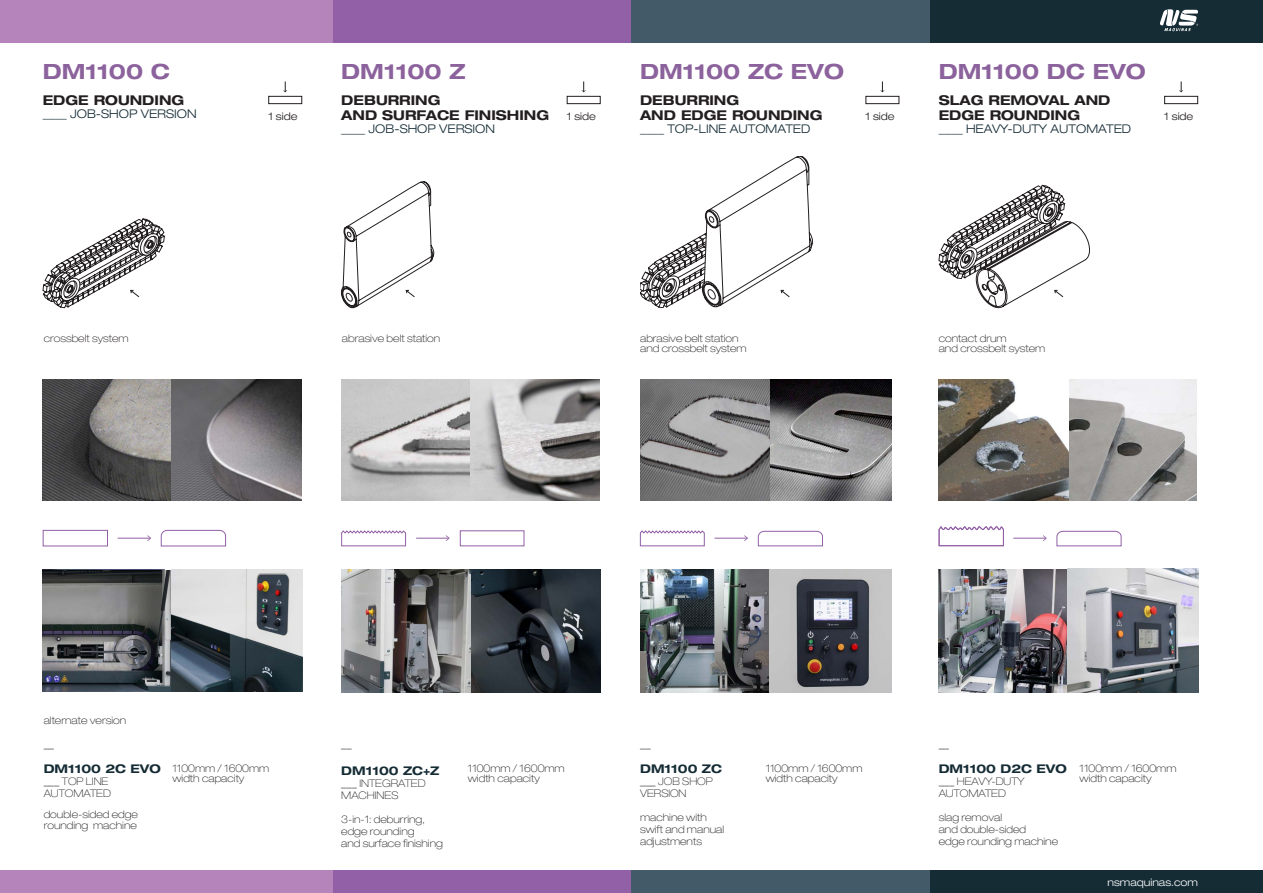
<style>
.page{position:relative;width:1263px;height:893px;background:#fff}
.page>*{position:absolute;margin:0;border:0;box-sizing:border-box;transform-origin:0 0}
.t1{font:700 expanded 21px "Helvetica Neue LT Std";color:#8c629d}
.t2{font:700 expanded 13.5px "Helvetica Neue LT Std";color:#231f20}
.t3{font:300 expanded 12px "Helvetica Neue LT Std";color:#152c35}
.t4{font:700 expanded 12px "Helvetica Neue LT Std";color:#152c35}
.t5{font:100 expanded 10.5px/12px "Helvetica Neue LT Std";color:#231f20}
.t6{font:300 expanded 10.5px "Helvetica Neue LT Std";color:#231f20}
.t7{font:300 expanded 10.5px "Helvetica Neue LT Std";color:#fff}
</style>
<div class="page">
<img style="left:640px;top:569px;width:252px;height:124px">
<svg style="left:283px;top:81px;width:4px;height:11px"></svg>
<div style="left:268px;top:96px;width:34px;height:8px;border:1px solid #231f20"></div>
<img style="left:341px;top:569px;width:259px;height:123px">
<img style="left:939px;top:569px;width:259px;height:124px">
<img style="left:43px;top:380px;width:258px;height:121px">
<img style="left:640px;top:380px;width:252px;height:121px">
<div style="left:333px;top:0;width:298px;height:42px;background:#9260a6"></div>
<div style="left:930px;top:0;width:333px;height:42px;background:#152c35"></div>
<div style="left:333px;top:871px;width:298px;height:22px;background:#9260a6"></div>
<div style="left:930px;top:871px;width:333px;height:22px;background:#152c35"></div>
<svg style="left:582px;top:81px;width:4px;height:11px"></svg>
<div style="left:567px;top:96px;width:34px;height:8px;border:1px solid #231f20"></div>
<svg style="left:880px;top:81px;width:4px;height:11px"></svg>
<div style="left:865px;top:96px;width:34px;height:8px;border:1px solid #231f20"></div>
<svg style="left:1179px;top:81px;width:4px;height:11px"></svg>
<div style="left:1164px;top:96px;width:34px;height:8px;border:1px solid #231f20"></div>
<svg style="left:341px;top:530px;width:65px;height:17px"></svg>
<svg style="left:1056px;top:531px;width:66px;height:16px"></svg>
<svg style="left:938px;top:526px;width:66px;height:20px"></svg>
<svg style="left:43px;top:530px;width:183px;height:16px"></svg>
<img style="left:939px;top:380px;width:258px;height:121px">
<img style="left:341px;top:380px;width:258px;height:121px">
<img style="left:43px;top:569px;width:259px;height:123px">
<svg style="left:1160px;top:9px;width:38px;height:22px"></svg>
<svg style="left:43px;top:218px;width:122px;height:90px"></svg>
<svg style="left:341px;top:181px;width:93px;height:127px"></svg>
<svg style="left:640px;top:156px;width:173px;height:152px"></svg>
<svg style="left:938px;top:185px;width:152px;height:124px"></svg>
<div style="left:460px;top:530px;width:64px;height:16px;border:1px solid #9260a6"></div>
<svg style="left:639px;top:530px;width:66px;height:17px"></svg>
<svg style="left:757px;top:531px;width:66px;height:16px"></svg>
<hr style="left:416px;top:538px;width:33px;height:1px;background:#9260a6">
<svg style="left:446px;top:535px;width:4px;height:6px"></svg>
<hr style="left:714px;top:538px;width:33px;height:1px;background:#9260a6">
<svg style="left:744px;top:535px;width:4px;height:6px"></svg>
<hr style="left:1013px;top:538px;width:33px;height:1px;background:#9260a6">
<svg style="left:1043px;top:535px;width:4px;height:6px"></svg>
<div style="left:0;top:0;width:333px;height:42px;background:#b484ba"></div>
<div style="left:0;top:871px;width:333px;height:22px;background:#b484ba"></div>
<div style="left:631px;top:0;width:299px;height:43px;background:#435a68"></div>
<div style="left:631px;top:871px;width:299px;height:22px;background:#435a68"></div>
<p class="t1" style="left:43px;top:58px;width:129px">DM1100 C</p>
<p class="t2" style="left:43px;top:91px;width:143px">EDGE ROUNDING</p>
<p class="t3" style="left:43px;top:107px;width:155px">____ JOB-SHOP VERSION</p>
<p class="t6" style="left:268px;top:110px;width:31px">1 side</p>
<p class="t1" style="left:341px;top:58px;width:126px">DM1100 Z</p>
<p class="t2" style="left:341px;top:91px;width:101px">DEBURRING</p>
<p class="t2" style="left:341px;top:106px;width:209px">AND SURFACE FINISHING</p>
<p class="t3" style="left:341px;top:122px;width:155px">____ JOB-SHOP VERSION</p>
<p class="t1" style="left:939px;top:58px;width:208px">DM1100 DC EVO</p>
<p class="t2" style="left:939px;top:91px;width:173px">SLAG REMOVAL AND</p>
<p class="t2" style="left:939px;top:106px;width:143px">EDGE ROUNDING</p>
<p class="t3" style="left:939px;top:122px;width:194px">____ HEAVY-DUTY AUTOMATED</p>
<p class="t1" style="left:640px;top:58px;width:205px">DM1100 ZC EVO</p>
<p class="t2" style="left:640px;top:92px;width:101px">DEBURRING</p>
<p class="t2" style="left:640px;top:107px;width:184px">AND EDGE ROUNDING</p>
<p class="t3" style="left:640px;top:122px;width:172px">____ TOP-LINE AUTOMATED</p>
<p class="t6" style="left:567px;top:110px;width:31px">1 side</p>
<p class="t6" style="left:865px;top:110px;width:31px">1 side</p>
<p class="t6" style="left:1164px;top:110px;width:31px">1 side</p>
<p class="t5" style="left:44px;top:332px;width:86px">crossbelt system</p>
<p class="t5" style="left:342px;top:332px;width:100px">abrasive belt station</p>
<p class="t5" style="left:640px;top:332px;width:100px">abrasive belt station</p>
<p class="t5" style="left:640px;top:342px;width:108px">and crossbelt system</p>
<p class="t5" style="left:939px;top:332px;width:69px">contact drum</p>
<p class="t5" style="left:939px;top:342px;width:108px">and crossbelt system</p>
<p class="t5" style="left:44px;top:714px;width:84px">alternate version</p>
<p class="t5" style="left:44px;top:738px;width:12px">__</p>
<p class="t4" style="left:44px;top:761px;width:119px">DM1100 2C EVO</p>
<p class="t5" style="left:44px;top:775px;width:69px">___ TOP LINE<br>AUTOMATED</p>
<p class="t5" style="left:44px;top:809px;width:96px;line-height:10.5px">double-sided edge rounding machine</p>
<p class="t5" style="left:172px;top:762px;width:98px">1100mm / 1600mm</p>
<p class="t5" style="left:172px;top:773px;width:73px">width capacity</p>
<p class="t5" style="left:341px;top:738px;width:12px">__</p>
<p class="t4" style="left:341px;top:763px;width:100px">DM1100 ZC+Z</p>
<p class="t5" style="left:341px;top:777px;width:86px">___ INTEGRATED<br>MACHINES</p>
<p class="t5" style="left:341px;top:813px;width:85px">3-in-1: deburring,</p>
<p class="t5" style="left:341px;top:825px;width:75px">edge rounding</p>
<p class="t5" style="left:341px;top:837px;width:103px">and surface finishing</p>
<p class="t5" style="left:468px;top:762px;width:98px">1100mm / 1600mm</p>
<p class="t5" style="left:468px;top:773px;width:73px">width capacity</p>
<p class="t5" style="left:640px;top:738px;width:12px">__</p>
<p class="t4" style="left:640px;top:761px;width:83px">DM1100 ZC</p>
<p class="t5" style="left:640px;top:775px;width:74px">___ JOB SHOP</p>
<p class="t5" style="left:640px;top:787px;width:48px">VERSION</p>
<p class="t5" style="left:640px;top:811px;width:68px">machine with</p>
<p class="t5" style="left:640px;top:823px;width:86px">swift and manual adjustments</p>
<p class="t5" style="left:766px;top:762px;width:98px">1100mm / 1600mm</p>
<p class="t5" style="left:766px;top:773px;width:73px">width capacity</p>
<p class="t5" style="left:939px;top:738px;width:12px">__</p>
<p class="t4" style="left:939px;top:761px;width:130px">DM1100 D2C EVO</p>
<p class="t5" style="left:939px;top:775px;width:87px">___ HEAVY-DUTY<br>AUTOMATED</p>
<p class="t5" style="left:939px;top:811px;width:65px">slag removal</p>
<p class="t5" style="left:939px;top:823px;width:89px">and double-sided</p>
<p class="t5" style="left:939px;top:835px;width:121px">edge rounding machine</p>
<p class="t5" style="left:1079px;top:762px;width:98px">1100mm / 1600mm</p>
<p class="t5" style="left:1079px;top:773px;width:73px">width capacity</p>
<p class="t7" style="left:1107px;top:875px;width:92px">nsmaquinas.com</p>
</div>
